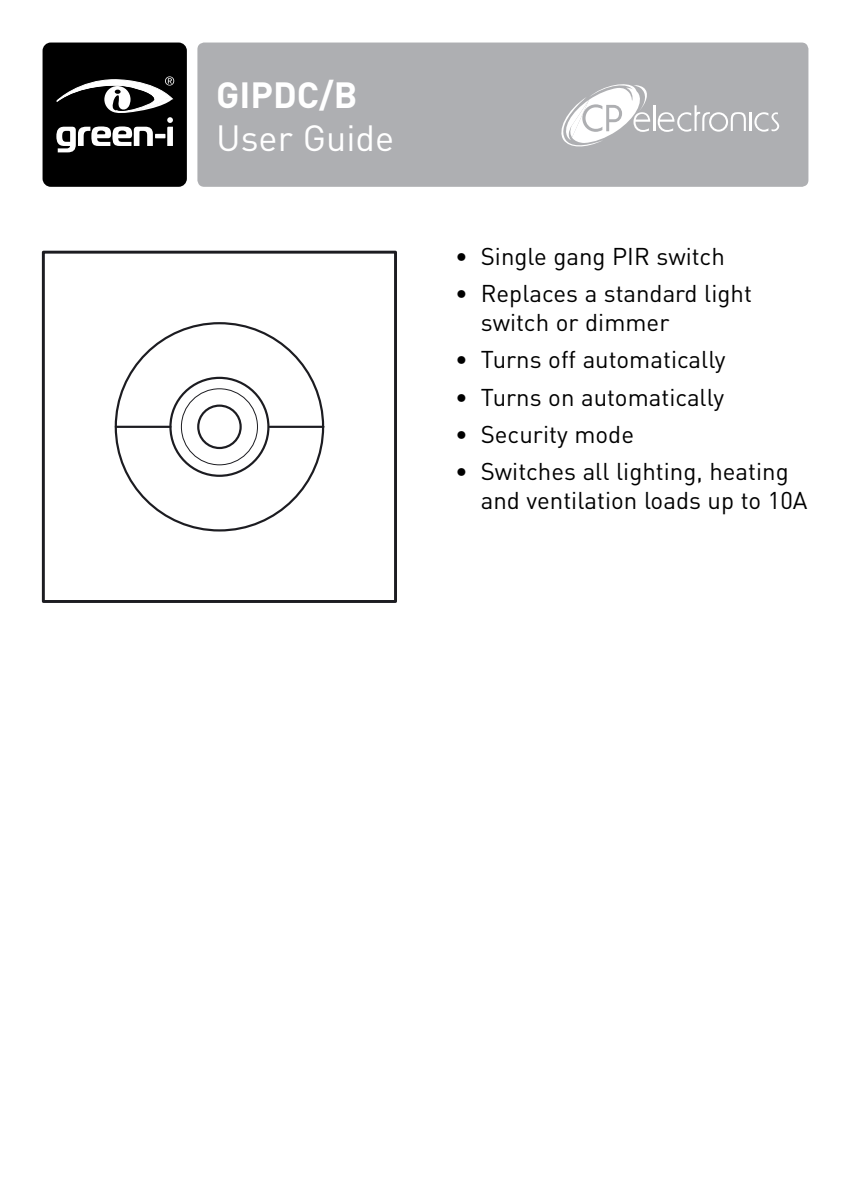
<style>
.page{position:relative;width:851px;height:1191px;background:#fff}
.page>*{position:absolute;margin:0;border:0;box-sizing:border-box;transform-origin:0 0}
.t1{font:36px "DIN";color:#fff}
.t2{font:700 36px "DIN";color:#fff}
.t3{font:24px/28.8px "DIN";color:#000}
</style>
<div class="page">
<div style="left:43px;top:43px;width:144px;height:144px;background:#000;border-radius:8px"></div>
<svg style="left:56px;top:76px;width:118px;height:76px"></svg>
<div style="left:197px;top:43px;width:611px;height:144px;background:#aeafb2;border-radius:7px"></div>
<svg style="left:657px;top:105px;width:122px;height:27px"></svg>
<hr style="left:653px;top:105px;width:2px;height:26px;background:#fff">
<svg style="left:561px;top:84px;width:89px;height:63px"></svg>
<div style="left:42px;top:251px;width:355px;height:352px;border:3px solid #1c1c21"></div>
<div style="left:169px;top:377px;width:100px;height:100px;border:2px solid #1c1c21;border-radius:50%"></div>
<div style="left:181px;top:388px;width:77px;height:77px;border:1px solid #1c1c21;border-radius:50%"></div>
<div style="left:197px;top:404px;width:45px;height:45px;border:2px solid #1c1c21;border-radius:50%"></div>
<hr style="left:116px;top:426px;width:54px;height:2px;background:#1c1c21">
<hr style="left:270px;top:426px;width:53px;height:2px;background:#1c1c21">
<h1 class="t2" style="left:216px;top:72px;width:143px">GIPDC/B</h1>
<h1 class="t1" style="left:216px;top:116px;width:179px">User Guide</h1>
<p class="t3" style="left:455px;top:241px;width:271px">• Single gang PIR switch</p>
<p class="t3" style="left:480px;top:279px;width:272px;text-indent:-26px">• Replaces a standard light switch or dimmer</p>
<p class="t3" style="left:455px;top:345px;width:272px">• Turns off automatically</p>
<p class="t3" style="left:455px;top:382px;width:270px">• Turns on automatically</p>
<p class="t3" style="left:455px;top:419px;width:180px">• Security mode</p>
<p class="t3" style="left:480px;top:456px;width:328px;text-indent:-26px">• Switches all lighting, heating and ventilation loads up to 10A</p>
</div>
